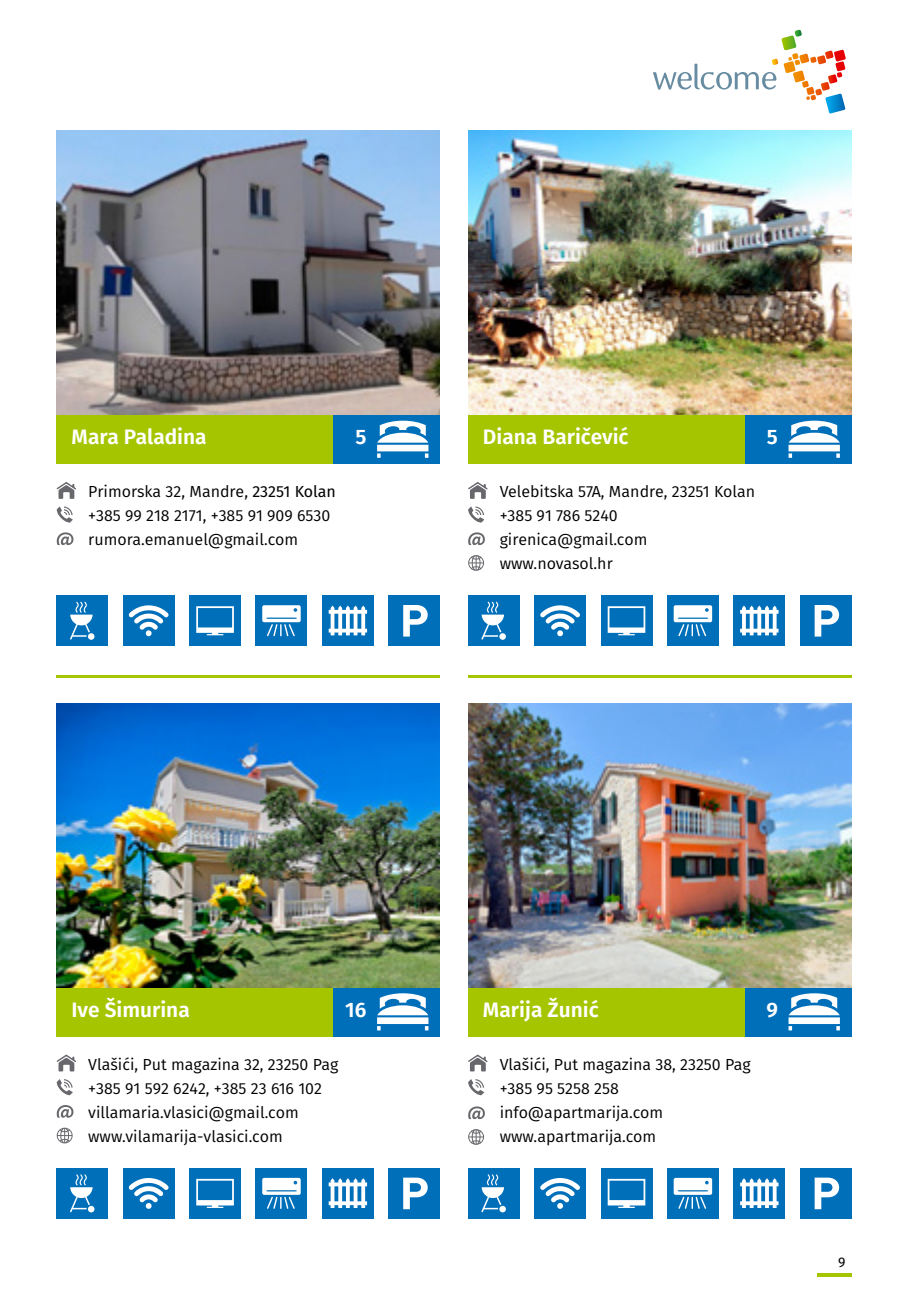
<style>
.page{position:relative;width:908px;height:1304px;background:#fff}
.page>*{position:absolute;margin:0;border:0;box-sizing:border-box;transform-origin:0 0}
.t1{font:600 20.8px "Fira Sans";color:#fff}
.t2{font:16px/24px "Fira Sans";color:#000}
.t3{font:14px "Fira Sans";color:#000}
.s1{font-style:inherit}
</style>
<div class="page">
<hr style="left:816px;top:1273px;width:34px;height:4px;background:#a5c500">
<svg style="left:653px;top:30px;width:192px;height:84px"></svg>
<img style="left:57px;top:130px;width:382px;height:285px">
<div style="left:57px;top:415px;width:382px;height:48px;background:#a5c500"></div>
<div style="left:333px;top:415px;width:106px;height:48px;background:#006fba"></div>
<svg style="left:377px;top:421px;width:51px;height:37px"></svg>
<svg style="left:57px;top:532px;width:16px;height:13px"></svg>
<svg style="left:56px;top:506px;width:17px;height:17px"></svg>
<svg style="left:57px;top:482px;width:19px;height:17px"></svg>
<div style="left:57px;top:595px;width:51px;height:51px;background:#006fba"></div>
<svg style="left:70px;top:602px;width:24px;height:38px"></svg>
<div style="left:123px;top:595px;width:51px;height:51px;background:#006fba"></div>
<svg style="left:128px;top:605px;width:41px;height:31px"></svg>
<div style="left:189px;top:595px;width:51px;height:51px;background:#006fba"></div>
<svg style="left:196px;top:606px;width:38px;height:29px"></svg>
<div style="left:388px;top:595px;width:51px;height:51px;background:#006fba"></div>
<svg style="left:403px;top:605px;width:24px;height:32px"></svg>
<div style="left:256px;top:595px;width:51px;height:51px;background:#006fba"></div>
<svg style="left:262px;top:605px;width:38px;height:31px"></svg>
<div style="left:322px;top:595px;width:51px;height:51px;background:#006fba"></div>
<svg style="left:328px;top:606px;width:39px;height:29px"></svg>
<div style="left:468px;top:595px;width:51px;height:51px;background:#006fba"></div>
<svg style="left:481px;top:602px;width:24px;height:38px"></svg>
<div style="left:534px;top:595px;width:51px;height:51px;background:#006fba"></div>
<svg style="left:540px;top:605px;width:40px;height:31px"></svg>
<div style="left:600px;top:595px;width:51px;height:51px;background:#006fba"></div>
<svg style="left:607px;top:606px;width:38px;height:29px"></svg>
<div style="left:799px;top:595px;width:51px;height:51px;background:#006fba"></div>
<svg style="left:814px;top:605px;width:24px;height:32px"></svg>
<div style="left:667px;top:595px;width:51px;height:51px;background:#006fba"></div>
<svg style="left:673px;top:605px;width:38px;height:31px"></svg>
<div style="left:733px;top:595px;width:51px;height:51px;background:#006fba"></div>
<svg style="left:740px;top:606px;width:38px;height:29px"></svg>
<img style="left:468px;top:130px;width:382px;height:285px">
<div style="left:468px;top:415px;width:382px;height:48px;background:#a5c500"></div>
<div style="left:744px;top:415px;width:106px;height:48px;background:#006fba"></div>
<svg style="left:788px;top:421px;width:51px;height:37px"></svg>
<svg style="left:468px;top:532px;width:16px;height:13px"></svg>
<svg style="left:468px;top:506px;width:16px;height:17px"></svg>
<svg style="left:468px;top:555px;width:16px;height:16px"></svg>
<svg style="left:468px;top:482px;width:19px;height:17px"></svg>
<div style="left:57px;top:1168px;width:51px;height:51px;background:#006fba"></div>
<svg style="left:70px;top:1174px;width:24px;height:38px"></svg>
<div style="left:123px;top:1168px;width:51px;height:51px;background:#006fba"></div>
<svg style="left:128px;top:1178px;width:41px;height:31px"></svg>
<div style="left:189px;top:1168px;width:51px;height:51px;background:#006fba"></div>
<svg style="left:196px;top:1179px;width:38px;height:29px"></svg>
<div style="left:388px;top:1168px;width:51px;height:51px;background:#006fba"></div>
<svg style="left:403px;top:1178px;width:24px;height:31px"></svg>
<div style="left:256px;top:1168px;width:51px;height:51px;background:#006fba"></div>
<svg style="left:262px;top:1178px;width:38px;height:31px"></svg>
<div style="left:322px;top:1168px;width:51px;height:51px;background:#006fba"></div>
<svg style="left:328px;top:1178px;width:39px;height:30px"></svg>
<img style="left:57px;top:703px;width:382px;height:285px">
<div style="left:57px;top:988px;width:382px;height:48px;background:#a5c500"></div>
<div style="left:333px;top:988px;width:106px;height:48px;background:#006fba"></div>
<svg style="left:377px;top:993px;width:51px;height:37px"></svg>
<svg style="left:57px;top:1105px;width:16px;height:13px"></svg>
<svg style="left:56px;top:1079px;width:17px;height:17px"></svg>
<svg style="left:57px;top:1128px;width:16px;height:15px"></svg>
<svg style="left:57px;top:1054px;width:19px;height:17px"></svg>
<div style="left:468px;top:1168px;width:51px;height:51px;background:#006fba"></div>
<svg style="left:481px;top:1174px;width:24px;height:38px"></svg>
<div style="left:534px;top:1168px;width:51px;height:51px;background:#006fba"></div>
<svg style="left:540px;top:1178px;width:40px;height:31px"></svg>
<div style="left:600px;top:1168px;width:51px;height:51px;background:#006fba"></div>
<svg style="left:607px;top:1179px;width:38px;height:29px"></svg>
<div style="left:799px;top:1168px;width:51px;height:51px;background:#006fba"></div>
<svg style="left:814px;top:1178px;width:24px;height:31px"></svg>
<div style="left:667px;top:1168px;width:51px;height:51px;background:#006fba"></div>
<svg style="left:673px;top:1178px;width:38px;height:31px"></svg>
<div style="left:733px;top:1168px;width:51px;height:51px;background:#006fba"></div>
<svg style="left:740px;top:1178px;width:38px;height:30px"></svg>
<img style="left:468px;top:703px;width:382px;height:285px">
<div style="left:468px;top:988px;width:382px;height:48px;background:#a5c500"></div>
<div style="left:744px;top:988px;width:106px;height:48px;background:#006fba"></div>
<svg style="left:788px;top:993px;width:51px;height:37px"></svg>
<svg style="left:468px;top:1106px;width:16px;height:13px"></svg>
<svg style="left:468px;top:1129px;width:16px;height:16px"></svg>
<svg style="left:468px;top:1079px;width:16px;height:17px"></svg>
<svg style="left:468px;top:1054px;width:19px;height:17px"></svg>
<hr style="left:57px;top:675px;width:382px;height:2px;background:#a5c500">
<hr style="left:468px;top:675px;width:382px;height:2px;background:#a5c500">
<h1 class="t1" style="left:71px;top:420px;width:137px">Mara Paladina</h1>
<h1 class="t1" style="left:355px;top:420px;width:13px">5</h1>
<p class="t2" style="left:88px;top:479px;width:249px">Primorska 32, Mandre, <span class="s1">23251 Kolan </span>+385 99 218 2171, +385 91 909 6530 rumora.emanuel@gmail.com</p>
<h1 class="t1" style="left:482px;top:420px;width:147px">Diana Baričević</h1>
<h1 class="t1" style="left:766px;top:420px;width:13px">5</h1>
<p class="t2" style="left:499px;top:479px;width:257px">Velebitska 57A, Mandre, 23251 Kolan +385 91 786 5240 girenica@gmail.com www.novasol.hr</p>
<h1 class="t1" style="left:71px;top:993px;width:120px">Ive Šimurina</h1>
<h1 class="t1" style="left:345px;top:992px;width:23px">16</h1>
<p class="t2" style="left:88px;top:1052px;width:252px">Vlašići, Put magazina 32, 23250 Pag +385 91 592 6242, +385 23 616 102 villamaria.vlasici@gmail.com www.vilamarija-vlasici.com</p>
<h1 class="t1" style="left:482px;top:993px;width:117px">Marija Žunić</h1>
<h1 class="t1" style="left:766px;top:992px;width:13px">9</h1>
<p class="t2" style="left:499px;top:1052px;width:252px">Vlašići, Put magazina 38, 23250 Pag +385 95 5258 258 info@apartmarija.com www.apartmarija.com</p>
<p class="t3" style="left:837px;top:1251px;width:9px">9</p>
</div>
